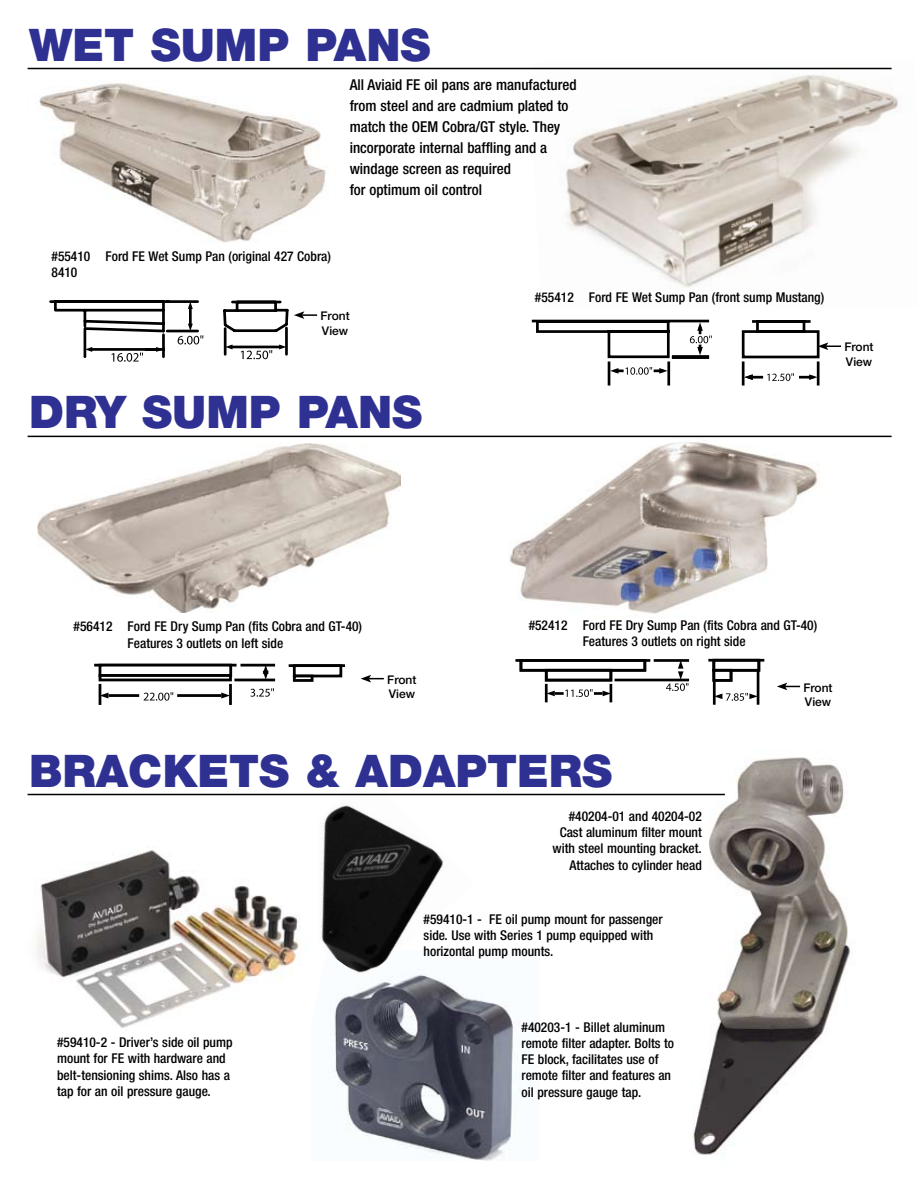
<style>
.page{position:relative;width:918px;height:1188px;background:#fff}
.page>*{position:absolute;margin:0;border:0;box-sizing:border-box;transform-origin:0 0}
.t1{font:900 45px "Helvetica Neue";color:#2e3192}
.t2{font:500 condensed 15px/21px "Helvetica Neue";color:#000}
.t3{font:500 condensed 13.5px/16.2px "Helvetica Neue";color:#000}
.t4{font:500 12px/14.4px "Helvetica Neue";color:#000}
</style>
<div class="page">
<img style="left:502px;top:435px;width:334px;height:179px">
<img style="left:37px;top:443px;width:364px;height:169px">
<img style="left:329px;top:979px;width:190px;height:182px">
<img style="left:533px;top:67px;width:365px;height:221px">
<img style="left:671px;top:757px;width:184px;height:398px">
<img style="left:39px;top:83px;width:288px;height:160px">
<svg style="left:49px;top:300px;width:268px;height:62px"></svg>
<svg style="left:777px;top:683px;width:23px;height:7px"></svg>
<svg style="left:361px;top:675px;width:23px;height:7px"></svg>
<hr style="left:28px;top:68px;width:864px;height:1px;background:#000">
<hr style="left:28px;top:436px;width:864px;height:1px;background:#000">
<svg style="left:532px;top:320px;width:309px;height:66px"></svg>
<hr style="left:94px;top:664px;width:143px;height:3px;background:#010101">
<div style="left:293px;top:675px;width:20px;height:7px;border:3px solid #010101"></div>
<div style="left:99px;top:674px;width:133px;height:7px;border:3px solid #010101"></div>
<hr style="left:234px;top:679px;width:41px;height:2px;background:#010101">
<svg style="left:97px;top:664px;width:248px;height:16px"></svg>
<svg style="left:250px;top:688px;width:24px;height:9px"></svg>
<hr style="left:99px;top:684px;width:2px;height:21px;background:#010101">
<hr style="left:229px;top:684px;width:3px;height:21px;background:#010101">
<hr style="left:109px;top:694px;width:30px;height:3px;background:#010101">
<hr style="left:177px;top:694px;width:44px;height:3px;background:#010101">
<svg style="left:101px;top:693px;width:8px;height:6px"></svg>
<svg style="left:221px;top:693px;width:9px;height:6px"></svg>
<svg style="left:144px;top:692px;width:29px;height:9px"></svg>
<hr style="left:713px;top:680px;width:3px;height:25px;background:#000">
<hr style="left:757px;top:671px;width:2px;height:34px;background:#000">
<hr style="left:515px;top:659px;width:135px;height:3px;background:#000">
<svg style="left:518px;top:659px;width:246px;height:43px"></svg>
<img style="left:35px;top:846px;width:265px;height:182px">
<img style="left:317px;top:793px;width:158px;height:186px">
<hr style="left:28px;top:794px;width:697px;height:1px;background:#000">
<p class="t1" style="left:29px;top:18px;width:403px">WET SUMP PANS</p>
<p class="t2" style="left:350px;top:74px;width:228px">All Aviaid FE oil pans are manufactured from steel and are cadmium plated to match the OEM Cobra/GT style. They incorporate internal baffling and a windage screen as required<br>for optimum oil control</p>
<p class="t3" style="left:52px;top:248px;width:281px">#55410 Ford FE Wet Sump Pan (original 427 Cobra)<br>8410</p>
<p class="t4" style="left:321px;top:309px;width:31px">Front<br>View</p>
<p class="t1" style="left:29px;top:385px;width:395px">DRY SUMP PANS</p>
<p class="t3" style="left:535px;top:289px;width:291px">#55412 Ford FE Wet Sump Pan (front sump Mustang)</p>
<p class="t4" style="left:845px;top:340px;width:31px">Front<br>View</p>
<p class="t3" style="left:128px;top:618px;width:236px;text-indent:-54px">#56412 Ford FE Dry Sump Pan (fits Cobra and GT-40)<br>Features 3 outlets on left side</p>
<p class="t4" style="left:387px;top:672px;width:31px">Front<br>View</p>
<p class="t3" style="left:583px;top:617px;width:236px;text-indent:-54px">#52412 Ford FE Dry Sump Pan (fits Cobra and GT-40)<br>Features 3 outlets on right side</p>
<p class="t4" style="left:804px;top:680px;width:31px">Front<br>View</p>
<p class="t1" style="left:29px;top:744px;width:585px">BRACKETS &amp; ADAPTERS</p>
<p class="t3" style="left:552px;top:808px;width:151px;text-align:right">#40204-01 and 40204-02<br>Cast aluminum filter mount with steel mounting bracket.<br>Attaches to cylinder head</p>
<p class="t3" style="left:57px;top:1034px;width:177px">#59410-2 - Driver’s side oil pump mount for FE with hardware and belt-tensioning shims. Also has a tap for an oil pressure gauge.</p>
<p class="t3" style="left:424px;top:911px;width:241px">#59410-1 - FE oil pump mount for passenger side. Use with Series 1 pump equipped with horizontal pump mounts.</p>
<p class="t3" style="left:522px;top:1019px;width:154px">#40203-1 - Billet aluminum remote filter adapter. Bolts to<br>FE block, facilitates use of remote filter and features an oil pressure gauge tap.</p>
</div>
